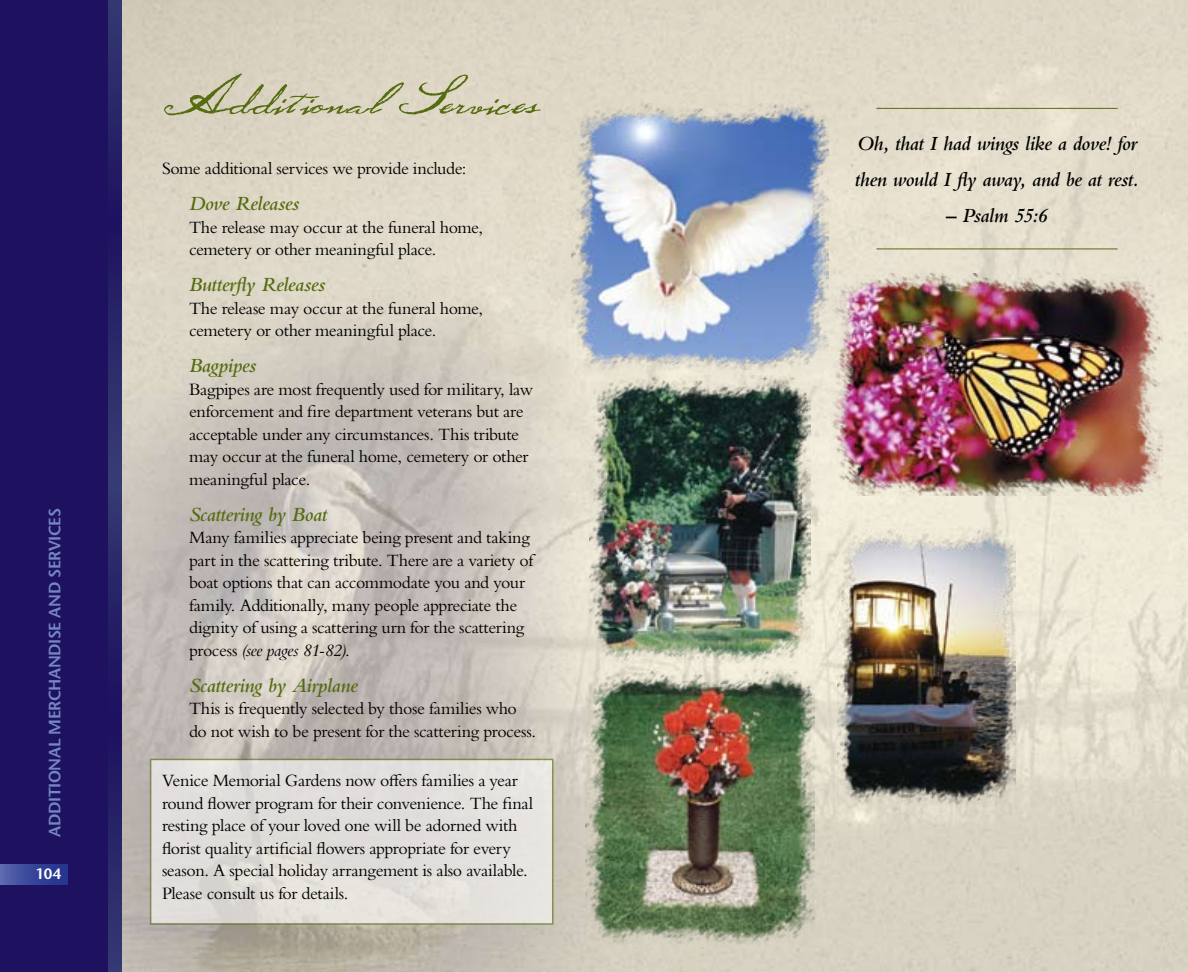
<style>
.page{position:relative;width:1188px;height:972px;background:#fff}
.page>*{position:absolute;margin:0;border:0;box-sizing:border-box;transform-origin:0 0}
.t1{font:72px "Old Glory";letter-spacing:-.01em;color:#566c11}
.t2{font:italic 600 21px "Bembo Std";letter-spacing:-.02em;color:#566c11}
.t3{font:italic 600 21px/36px "Bembo Std";letter-spacing:-.025em;color:#000}
.t4{font:18px/22.5px "Bembo Std";letter-spacing:-.025em;color:#000}
.t5{font:600 16.5px "Stone Sans";letter-spacing:-.02em;color:#7686c2}
.t6{font:600 15px "Stone Sans";color:#fff}
.s1{font-style:italic}
</style>
<div class="page">
<img style="left:122px;top:0;width:1066px;height:972px">
<div style="left:150px;top:759px;width:404px;height:166px;background:#e1dfdc"></div>
<svg style="left:108px;top:0;width:14px;height:972px;background:#282668"></svg>
<div style="left:0;top:0;width:108px;height:972px;background:#1d1160"></div>
<div style="left:0;top:864px;width:68px;height:20px;background:linear-gradient(to right,#5563ab,#202e8d)"></div>
<img style="left:590px;top:375px;width:220px;height:288px">
<img style="left:838px;top:528px;width:177px;height:277px">
<img style="left:572px;top:103px;width:256px;height:267px">
<img style="left:831px;top:274px;width:332px;height:221px">
<img style="left:586px;top:670px;width:229px;height:275px">
<hr style="left:876px;top:108px;width:242px;height:1px;background:#566c11">
<hr style="left:876px;top:249px;width:242px;height:1px;background:#566c11">
<p class="t5" style="left:44px;top:837px;width:331px;rotate:-90deg">Additional Merchandise and Services</p>
<p class="t6" style="left:35px;top:865px;width:27px">104</p>
<h1 class="t1" style="left:162px;top:68px;width:380px">Additional Services</h1>
<p class="t4" style="left:162px;top:157px;width:306px">Some additional services we provide include:</p>
<p class="t2" style="left:189px;top:192px;width:112px">Dove Releases</p>
<p class="t4" style="left:189px;top:215px;width:296px">The release may occur at the funeral home, cemetery or other meaningful place.</p>
<p class="t2" style="left:189px;top:273px;width:138px">Butterfly Releases</p>
<p class="t4" style="left:189px;top:296px;width:296px">The release may occur at the funeral home, cemetery or other meaningful place.</p>
<p class="t2" style="left:189px;top:354px;width:69px">Bagpipes</p>
<p class="t4" style="left:189px;top:377px;width:346px">Bagpipes are most frequently used for military, law enforcement and fire department veterans but are acceptable under any circumstances. This tribute may occur at the funeral home, cemetery or other meaningful place.</p>
<p class="t2" style="left:189px;top:502px;width:140px">Scattering by Boat</p>
<p class="t4" style="left:189px;top:526px;width:346px">Many families appreciate being present and taking part in the scattering tribute. There are a variety of boat options that can accommodate you and your family. Additionally, many people appreciate the dignity of using a scattering urn for the scattering process <span class="s1">(see pages 81-82)</span>.</p>
<p class="t2" style="left:189px;top:673px;width:170px">Scattering by Airplane</p>
<p class="t4" style="left:189px;top:697px;width:349px">This is frequently selected by those families who do not wish to be present for the scattering process.</p>
<p class="t4" style="left:162px;top:769px;width:373px">Venice Memorial Gardens now offers families a year round flower program for their convenience. The final resting place of your loved one will be adorned with florist quality artificial flowers appropriate for every season. A special holiday arrangement is also available.<br>Please consult us for details.</p>
<p class="t3" style="left:855px;top:126px;width:286px">Oh, that I had wings like a dove! for then would I fly away, and be at rest.</p>
<p class="t3" style="left:946px;top:198px;width:104px">– Psalm 55:6</p>
</div>
